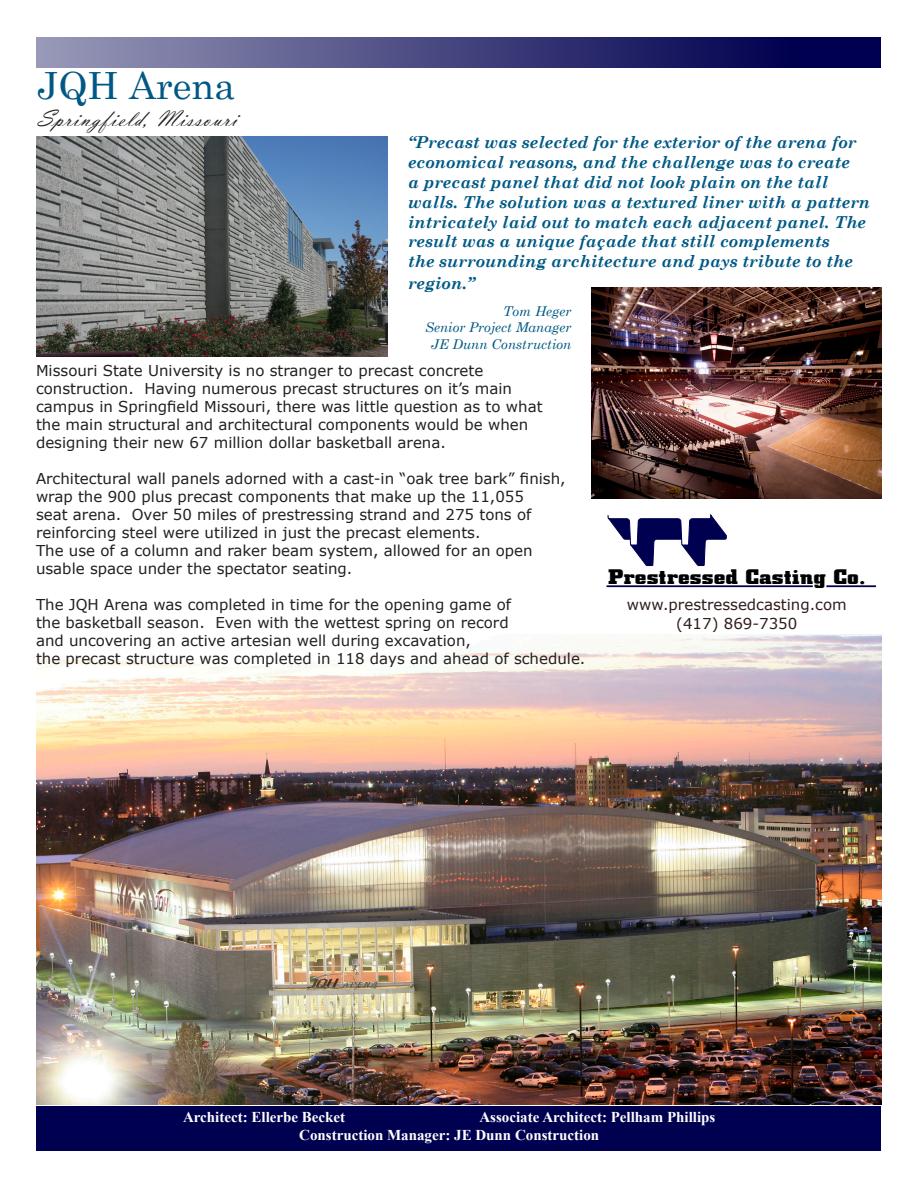
<style>
.page{position:relative;width:918px;height:1188px;background:#fff}
.page>*{position:absolute;margin:0;border:0;box-sizing:border-box;transform-origin:0 0}
.t1{font:37.5px "Century Schoolbook";color:#005884}
.t2{font:24px "Vladimir Script";letter-spacing:.05em;color:#231f20}
.t3{font:700 21.45px "Square Slabserif 711 BT";color:#000;scale:1.22 1}
.t4{font:italic 700 16.5px/19.8px "Century Schoolbook";color:#005985}
.t5{font:15px/18px "Verdana";color:#231f20}
.t6{font:700 15px/18px "Times New Roman";color:#fff}
.t7{font:15px/19.5px "Verdana";color:#2f1c1b;text-align:center}
.t8{font:italic 13.5px "Century Schoolbook";color:#005985}
</style>
<div class="page">
<div style="left:37px;top:37px;width:844px;height:31px;background:linear-gradient(to right,#9898b8,#000046)"></div>
<img style="left:36px;top:634px;width:846px;height:471px">
<div style="left:37px;top:1106px;width:844px;height:45px;background:#000050"></div>
<img style="left:36px;top:136px;width:352px;height:220px">
<svg style="left:607px;top:514px;width:120px;height:52px"></svg>
<hr style="left:607px;top:585px;width:206px;height:2px;background:#000050">
<hr style="left:826px;top:585px;width:49px;height:2px;background:#000050">
<img style="left:591px;top:287px;width:291px;height:212px">
<p class="t1" style="left:38px;top:54px;width:199px">JQH Arena</p>
<p class="t2" style="left:38px;top:105px;width:201px">Springfield, Missouri</p>
<p class="t4" style="left:408px;top:132px;width:464px">“Precast was selected for the exterior of the arena for economical reasons, and the challenge was to create<br>a precast panel that did not look plain on the tall walls. The solution was a textured liner with a pattern intricately laid out to match each adjacent panel. The result was a unique façade that still complements<br>the surrounding architecture and pays tribute to the</p>
<p class="t4" style="left:408px;top:272px;width:69px">region.”</p>
<p class="t8" style="left:503px;top:301px;width:70px">Tom Heger</p>
<p class="t8" style="left:425px;top:317px;width:148px">Senior Project Manager</p>
<p class="t8" style="left:431px;top:334px;width:142px">JE Dunn Construction</p>
<p class="t5" style="left:36px;top:361px;width:508px">Missouri State University is no stranger to precast concrete construction. Having numerous precast structures on it’s main campus in Springfield Missouri, there was little question as to what the main structural and architectural components would be when designing their new 67 million dollar basketball arena.</p>
<p class="t5" style="left:36px;top:469px;width:531px">Architectural wall panels adorned with a cast-in “oak tree bark” finish, wrap the 900 plus precast components that make up the 11,055<br>seat arena. Over 50 miles of prestressing strand and 275 tons of reinforcing steel were utilized in just the precast elements.</p>
<p class="t5" style="left:36px;top:541px;width:498px">The use of a column and raker beam system, allowed for an open</p>
<p class="t5" style="left:36px;top:559px;width:318px">usable space under the spectator seating.</p>
<p class="t5" style="left:36px;top:595px;width:477px">The JQH Arena was completed in time for the opening game of</p>
<p class="t5" style="left:36px;top:613px;width:474px">the basketball season. Even with the wettest spring on record</p>
<p class="t5" style="left:36px;top:631px;width:436px">and uncovering an active artesian well during excavation,</p>
<p class="t5" style="left:36px;top:649px;width:551px">the precast structure was completed in 118 days and ahead of schedule.</p>
<p class="t3" style="left:608px;top:563px;width:213px">Prestressed Casting Co.</p>
<p class="t7" style="left:627px;top:594px;width:221px">www.prestressedcasting.com (417) 869-7350</p>
<p class="t6" style="left:183px;top:1107px;width:164px">Architect: Ellerbe Becket</p>
<p class="t6" style="left:299px;top:1107px;width:418px;text-indent:180px">Associate Architect: Pellham Phillips<br>Construction Manager: JE Dunn Construction</p>
</div>
